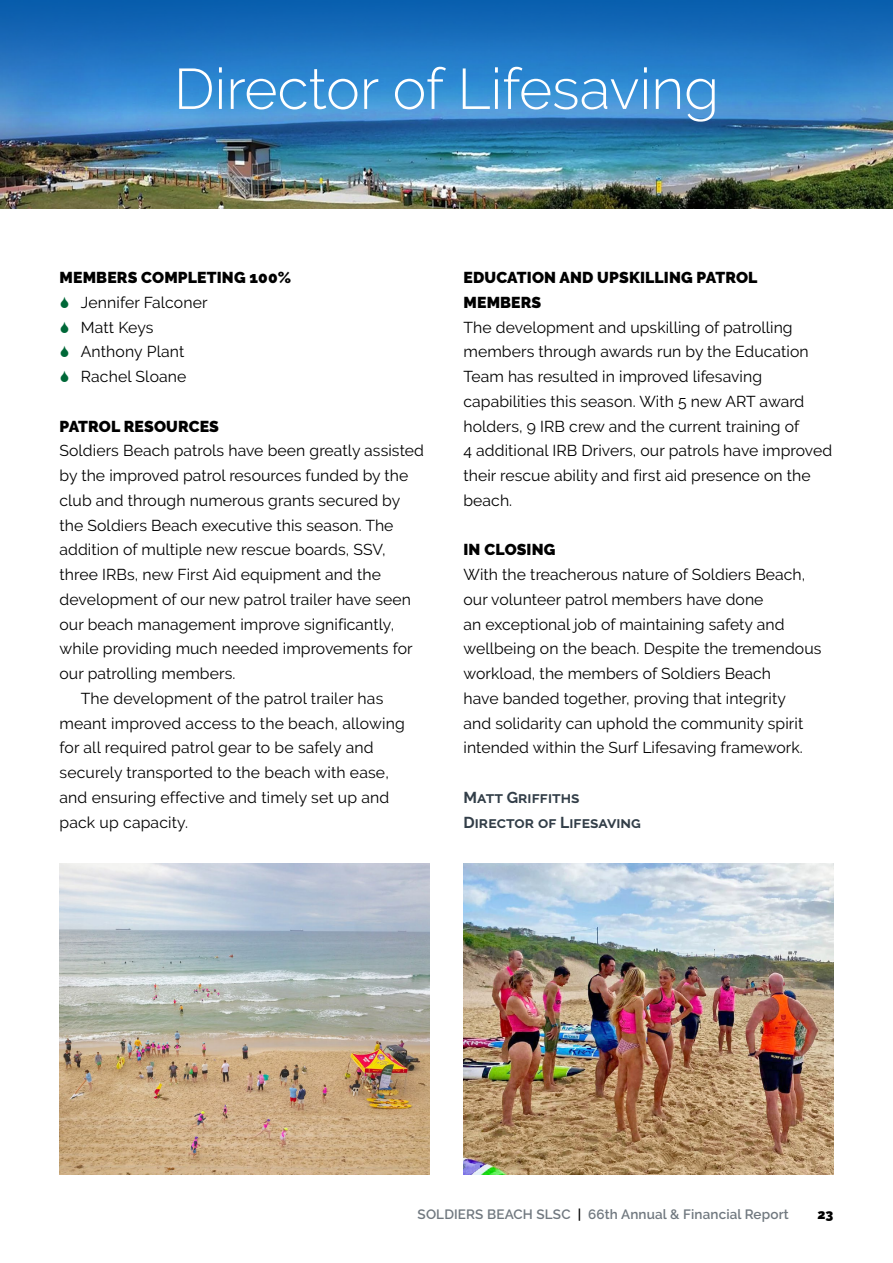
<style>
.page{position:relative;width:893px;height:1263px;background:#fff}
.page>*{position:absolute;margin:0;border:0;box-sizing:border-box;transform-origin:0 0}
.Straphead{font:300 57px "Raleway";color:#fff}
._0-Body_text_-_no_indent{font:15.75px/24.8px "Raleway";letter-spacing:.005em;color:#000}
._0-Body_text{font:15.75px/24.8px "Raleway";letter-spacing:.01em;color:#000}
._0-Sub_head{font:900 15.75px/24.8px "Raleway";letter-spacing:.01em;color:#000}
._0-Author_Line{font:700 15.75px "Raleway";letter-spacing:.005em;color:#323e48}
.t1{font:600 13.5px "Raleway";letter-spacing:.01em;color:#70787f}
.t2{font:900 13.5px "Raleway";color:#000}
.s1{color:#000}
</style>
<div class="page">
<img style="left:1px;top:0;width:892px;height:209px">
<hr style="left:0;top:0;width:1px;height:209px;background:#005baa">
<img style="left:60px;top:863px;width:369px;height:311px">
<img style="left:463px;top:863px;width:370px;height:311px">
<p class="Straphead" style="left:174px;top:56px;width:547px">Director of Lifesaving</p>
<p class="_0-Sub_head" style="left:60px;top:265px;width:233px">MEMBERS COMPLETING 100%</p>
<p class="_0-Body_text_-_no_indent" style="left:81px;top:290px;width:128px">Jennifer Falconer</p>
<p class="_0-Body_text_-_no_indent" style="left:81px;top:315px;width:74px">Matt Keys</p>
<p class="_0-Body_text_-_no_indent" style="left:81px;top:339px;width:105px">Anthony Plant</p>
<p class="_0-Body_text_-_no_indent" style="left:81px;top:364px;width:107px">Rachel Sloane</p>
<p class="_0-Sub_head" style="left:60px;top:414px;width:161px">PATROL RESOURCES</p>
<p class="_0-Body_text_-_no_indent" style="left:60px;top:438px;width:366px">Soldiers Beach patrols have been greatly assisted by the improved patrol resources funded by the club and through numerous grants secured by the Soldiers Beach executive this season. The addition of multiple new rescue boards, SSV, three IRBs, new First Aid equipment and the development of our new patrol trailer have seen our beach management improve significantly, while providing much needed improvements for our patrolling members.</p>
<p class="_0-Body_text" style="left:60px;top:686px;width:347px;text-indent:21px">The development of the patrol trailer has meant improved access to the beach, allowing for all required patrol gear to be safely and securely transported to the beach with ease, and ensuring effective and timely set up and pack up capacity.</p>
<p class="_0-Sub_head" style="left:463px;top:265px;width:295px">EDUCATION AND UPSKILLING PATROL<br>MEMBERS</p>
<p class="_0-Body_text_-_no_indent" style="left:463px;top:315px;width:370px">The development and upskilling of patrolling members through awards run by the Education Team has resulted in improved lifesaving capabilities this season. With 5 new ART award holders, 9 IRB crew and the current training of<br>4 additional IRB Drivers, our patrols have improved their rescue ability and first aid presence on the beach.</p>
<p class="_0-Sub_head" style="left:463px;top:537px;width:93px">IN CLOSING</p>
<p class="_0-Body_text_-_no_indent" style="left:463px;top:562px;width:359px">With the treacherous nature of Soldiers Beach, our volunteer patrol members have done<br>an exceptional job of maintaining safety and wellbeing on the beach. Despite the tremendous workload, the members of Soldiers Beach<br>have banded together, proving that integrity<br>and solidarity can uphold the community spirit intended within the Surf Lifesaving framework.</p>
<p class="_0-Author_Line" style="left:463px;top:788px;width:118px">Matt Griffiths</p>
<p class="_0-Author_Line" style="left:463px;top:813px;width:179px">Director of Lifesaving</p>
<p class="t1" style="left:418px;top:1207px;width:373px">SOLDIERS BEACH SLSC <span class="s1">|</span> 66th Annual &amp; Financial Report</p>
<p class="t2" style="left:817px;top:1207px;width:17px">23</p>
</div>
